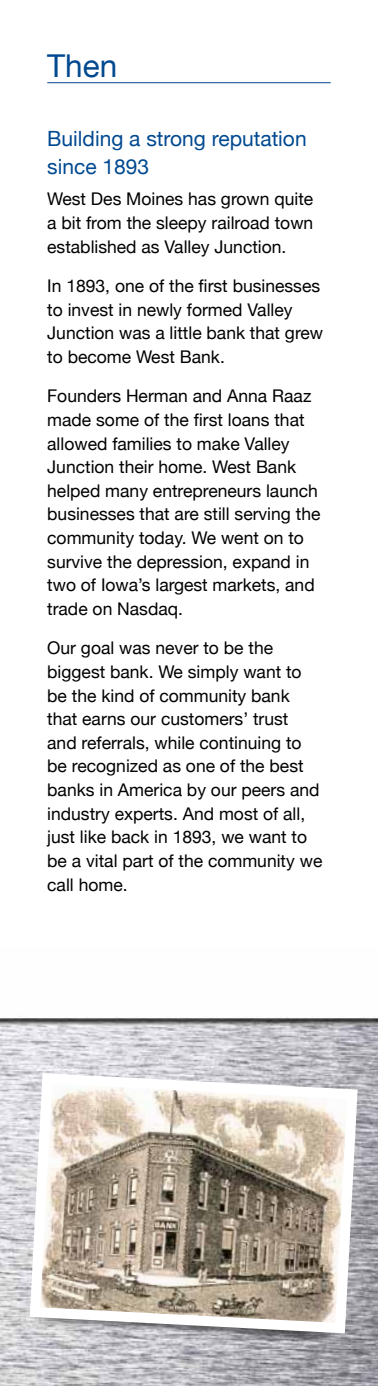
<style>
.page{position:relative;width:378px;height:1386px;background:#fff}
.page>*{position:absolute;margin:0;border:0;box-sizing:border-box;transform-origin:0 0}
.t1{font:31.5px "Helvetica Neue";color:#004990}
.t2{font:21px/28px "Helvetica Neue";color:#004990}
.t3{font:17.5px/23.6px "Helvetica Neue";color:#000}
</style>
<div class="page">
<hr style="left:47px;top:82px;width:284px;height:1px;background:#004990">
<img style="left:0;top:1017px;width:378px;height:369px">
<svg style="left:28px;top:1339px;width:319px;height:6px;background:#bdbcc2"></svg>
<svg style="left:24px;top:1068px;width:339px;height:271px"></svg>
<h1 class="t1" style="left:47px;top:47px;width:72px">Then</h1>
<p class="t2" style="left:47px;top:124px;width:261px">Building a strong reputation since 1893</p>
<p class="t3" style="left:47px;top:187px;width:268px;text-align:justify">West Des Moines has grown quite a bit from the sleepy railroad town established as Valley Junction.</p>
<p class="t3" style="left:47px;top:274px;width:277px">In 1893, one of the first businesses to invest in newly formed Valley<br>Junction was a little bank that grew to become West Bank.</p>
<p class="t3" style="left:47px;top:384px;width:275px">Founders Herman and Anna Raaz made some of the first loans that allowed families to make Valley<br>Junction their home. West Bank helped many entrepreneurs launch businesses that are still serving the community today. We went on to survive the depression, expand in two of Iowa’s largest markets, and trade on Nasdaq.</p>
<p class="t3" style="left:47px;top:636px;width:277px">Our goal was never to be the biggest bank. We simply want to be the kind of community bank that earns our customers’ trust<br>and referrals, while continuing to be recognized as one of the best banks in America by our peers and industry experts. And most of all, just like back in 1893, we want to be a vital part of the community we call home.</p>
</div>
